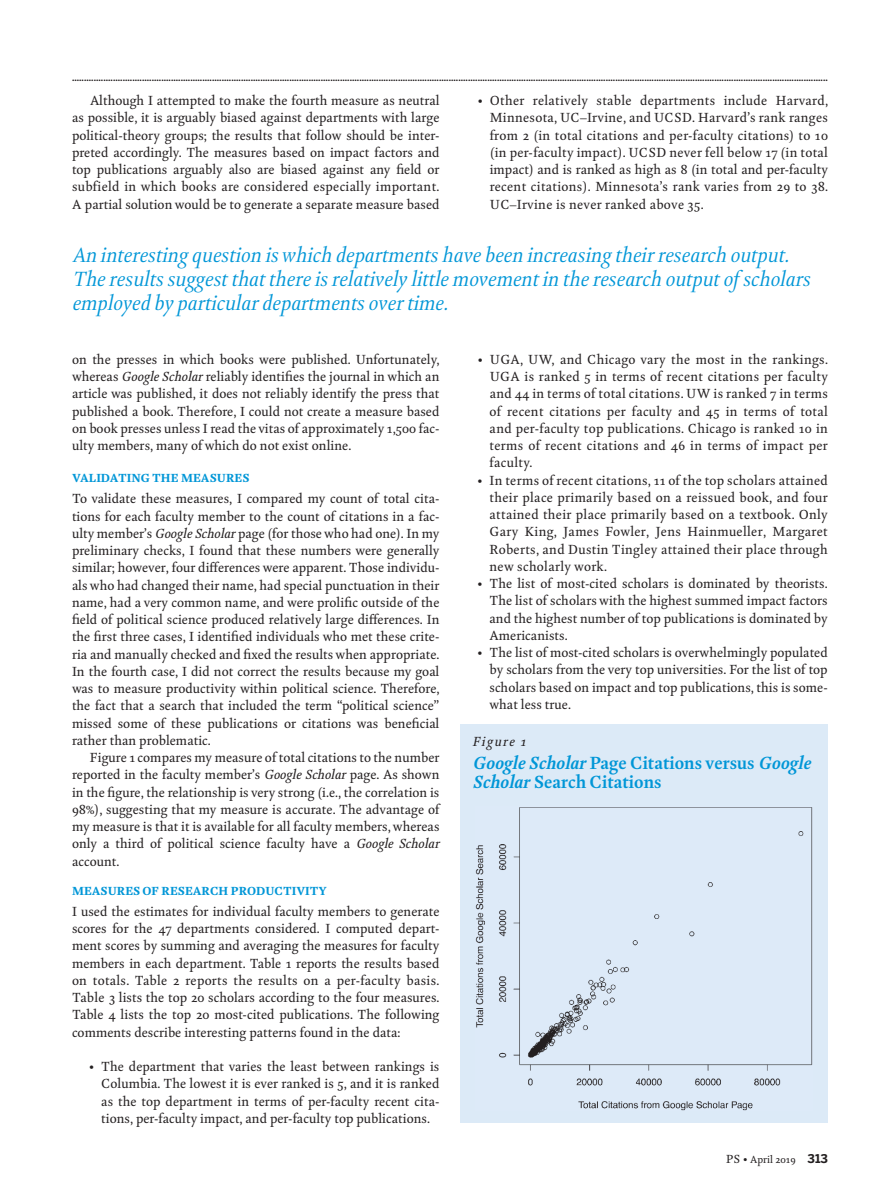
<style>
.page{position:relative;width:891px;height:1188px;background:#fff}
.page>*{position:absolute;margin:0;border:0;box-sizing:border-box;transform-origin:0 0}
.t1{font:italic 21px/24px "Kingfisher Display";color:#0096d7}
.t2{font:700 18px/19.5px "Kingfisher";color:#0096d7}
.t3{font:13.5px/17.2px "Kingfisher";color:#231f20;text-align:justify}
.t4{font:italic 13.5px "Kingfisher";letter-spacing:.11em;color:#231f20}
.t5{font:800 12px "Kingfisher";color:#0096d7}
.t6{font:700 10.5px "Kingfisher";color:#231f20}
.t7{font:10.5px "Kingfisher";color:#231f20}
.s1{font-style:italic}
.s2{font-size:12px}
.s3{font-family:"Benton Sans";font-weight:700;font-size:12px}
</style>
<div class="page">
<div style="left:460px;top:724px;width:368px;height:399px;background:#dceaf7"></div>
<img style="left:476px;top:807px;width:337px;height:304px">
<p class="t6" style="left:72px;top:70px;width:757px">.........................................................................................................................................................................................................................................................................................................................</p>
<p class="t3" style="left:72px;top:91px;width:369px;text-indent:18px">Although I attempted to make the fourth measure as neutral as possible, it is arguably biased against departments with large political-theory groups; the results that follow should be inter&shy;preted accordingly. The measures based on impact factors and top publications arguably also are biased against any field or subfield in which books are considered especially important.<br>A partial solution would be to generate a separate measure based</p>
<p class="t3" style="left:490px;top:92px;width:340px;text-indent:-12px">• Other relatively stable departments include Harvard, Minnesota, UC–Irvine, and UCSD. Harvard’s rank ranges from 2 (in total citations and per-faculty citations) to 10 (in per-faculty impact). UCSD never fell below 17 (in total impact) and is ranked as high as 8 (in total and per-faculty recent citations). Minnesota’s rank varies from 29 to 38.<br>UC–Irvine is never ranked above 35.</p>
<h1 class="t1" style="left:72px;top:242px;width:740px">An interesting question is which departments have been increasing their research output.<br>The results suggest that there is relatively little movement in the research output of scholars employed by particular departments over time.</h1>
<p class="t3" style="left:72px;top:350px;width:369px">on the presses in which books were published. Unfortunately, whereas <span class="s1">Google Scholar</span> reliably identifies the journal in which an article was published, it does not reliably identify the press that published a book. Therefore, I could not create a measure based on book presses unless I read the vitas of approximately 1,500 fac&shy;ulty members, many of which do not exist online.</p>
<p class="t5" style="left:72px;top:470px;width:179px">VALIDATING THE MEASURES</p>
<p class="t3" style="left:72px;top:490px;width:369px">To validate these measures, I compared my count of total cita&shy;tions for each faculty member to the count of citations in a fac&shy;ulty member’s <span class="s1">Google Scholar</span> page (for those who had one). In my preliminary checks, I found that these numbers were generally similar; however, four differences were apparent. Those individu&shy;als who had changed their name, had special punctuation in their name, had a very common name, and were prolific outside of the field of political science produced relatively large differences. In the first three cases, I identified individuals who met these crite&shy;ria and manually checked and fixed the results when appropriate.<br>In the fourth case, I did not correct the results because my goal was to measure productivity within political science. Therefore, the fact that a search that included the term “political science” missed some of these publications or citations was beneficial rather than problematic.</p>
<p class="t3" style="left:72px;top:749px;width:369px;text-indent:18px">Figure 1 compares my measure of total citations to the number reported in the faculty member’s <span class="s1">Google Scholar</span> page. As shown in the figure, the relationship is very strong (i.e., the correlation is 98%), suggesting that my measure is accurate. The advantage of my measure is that it is available for all faculty members, whereas only a third of political science faculty have a <span class="s1">Google Scholar </span>account.</p>
<p class="t5" style="left:72px;top:882px;width:256px">MEASURES OF RESEARCH PRODUCTIVITY</p>
<p class="t3" style="left:72px;top:902px;width:369px">I used the estimates for individual faculty members to generate scores for the 47 departments considered. I computed depart&shy;ment scores by summing and averaging the measures for faculty members in each department. Table 1 reports the results based on totals. Table 2 reports the results on a per-faculty basis.<br>Table 3 lists the top 20 scholars according to the four measures.<br>Table 4 lists the top 20 most-cited publications. The following comments describe interesting patterns found in the data:</p>
<p class="t3" style="left:101px;top:1058px;width:340px;text-indent:-12px">• The department that varies the least between rankings is Columbia. The lowest it is ever ranked is 5, and it is ranked as the top department in terms of per-faculty recent cita&shy;tions, per-faculty impact, and per-faculty top publications.</p>
<p class="t3" style="left:490px;top:350px;width:340px;text-indent:-12px">• UGA, UW, and Chicago vary the most in the rankings.<br>UGA is ranked 5 in terms of recent citations per faculty and 44 in terms of total citations. UW is ranked 7 in terms of recent citations per faculty and 45 in terms of total and per-faculty top publications. Chicago is ranked 10 in terms of recent citations and 46 in terms of impact per faculty.</p>
<p class="t3" style="left:490px;top:471px;width:340px;text-indent:-12px">• In terms of recent citations, 11 of the top scholars attained their place primarily based on a reissued book, and four attained their place primarily based on a textbook. Only Gary King, James Fowler, Jens Hainmueller, Margaret Roberts, and Dustin Tingley attained their place through new scholarly work.</p>
<p class="t3" style="left:490px;top:575px;width:340px;text-indent:-12px">• The list of most-cited scholars is dominated by theorists.<br>The list of scholars with the highest summed impact factors and the highest number of top publications is dominated by Americanists.</p>
<p class="t3" style="left:489px;top:644px;width:340px;text-indent:-12px">• The list of most-cited scholars is overwhelmingly populated by scholars from the very top universities. For the list of top scholars based on impact and top publications, this is some&shy;what less true.</p>
<p class="t4" style="left:472px;top:732px;width:55px">Figure 1</p>
<h2 class="t2" style="left:472px;top:753px;width:340px"><span class="s1">Google Scholar</span> Page Citations versus <span class="s1">Google<br>Scholar</span> Search Citations</h2>
<p class="t7" style="left:726px;top:1152px;width:103px"><span class="s2">PS •</span> April 2019 <span class="s3">313</span></p>
</div>
